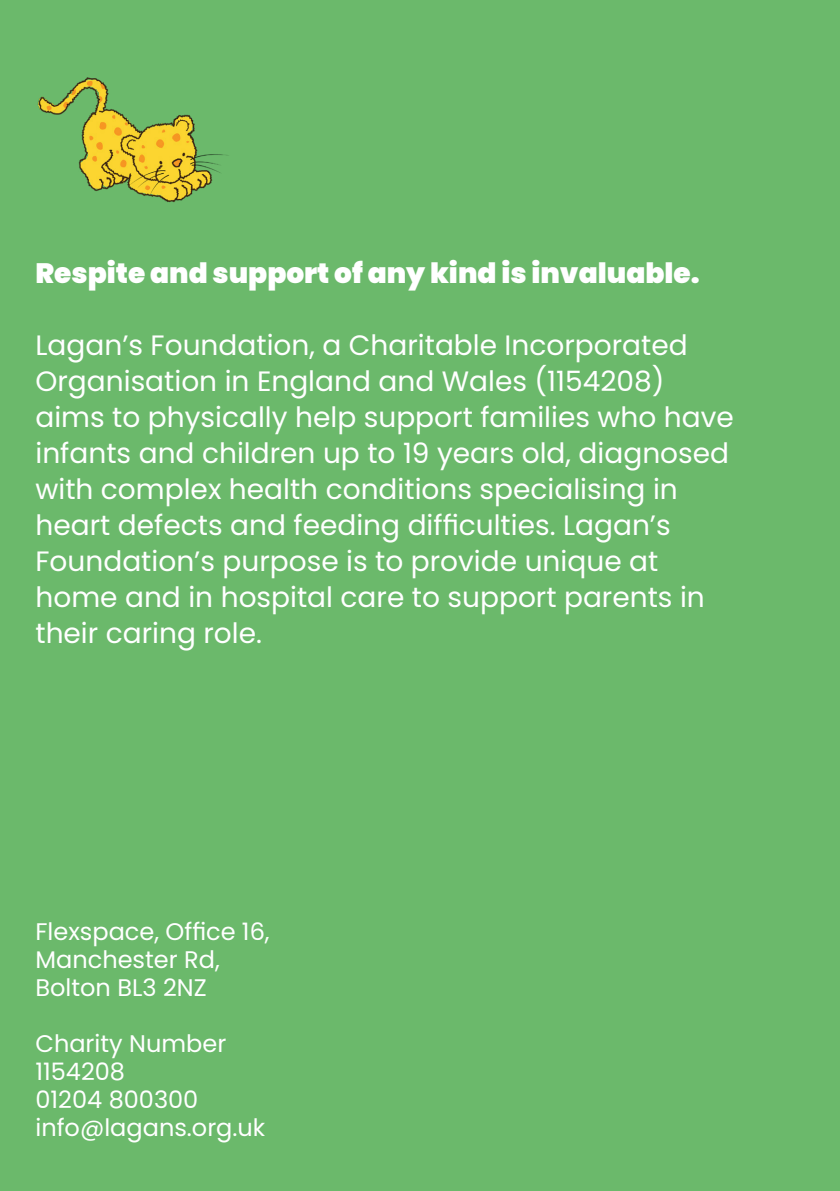
<style>
.page{position:relative;width:840px;height:1191px;background:#fff}
.page>*{position:absolute;margin:0;border:0;box-sizing:border-box;transform-origin:0 0}
.t1{font:28px/36px "Poppins";color:#fff}
.t2{font:900 28px "Poppins";color:#fff}
.t3{font:24px/28px "Poppins";color:#fff}
</style>
<div class="page">
<div style="left:0;top:0;width:839px;height:1191px;background:#6bb96b"></div>
<img style="left:37px;top:77px;width:192px;height:125px">
<p class="t2" style="left:35px;top:257px;width:665px">Respite and support of any kind is invaluable.</p>
<p class="t1" style="left:35px;top:327px;width:699px">Lagan’s Foundation, a Charitable Incorporated Organisation in England and Wales (1154208) aims to physically help support families who have infants and children up to 19 years old, diagnosed with complex health conditions specialising in heart defects and feeding difficulties. Lagan’s Foundation’s purpose is to provide unique at home and in hospital care to support parents in their caring role.</p>
<p class="t3" style="left:35px;top:917px;width:235px">Flexspace, Office 16,<br>Manchester Rd,<br>Bolton BL3 2NZ</p>
<p class="t3" style="left:35px;top:1029px;width:231px">Charity Number<br>1154208<br>01204 800300 info@lagans.org.uk</p>
</div>
